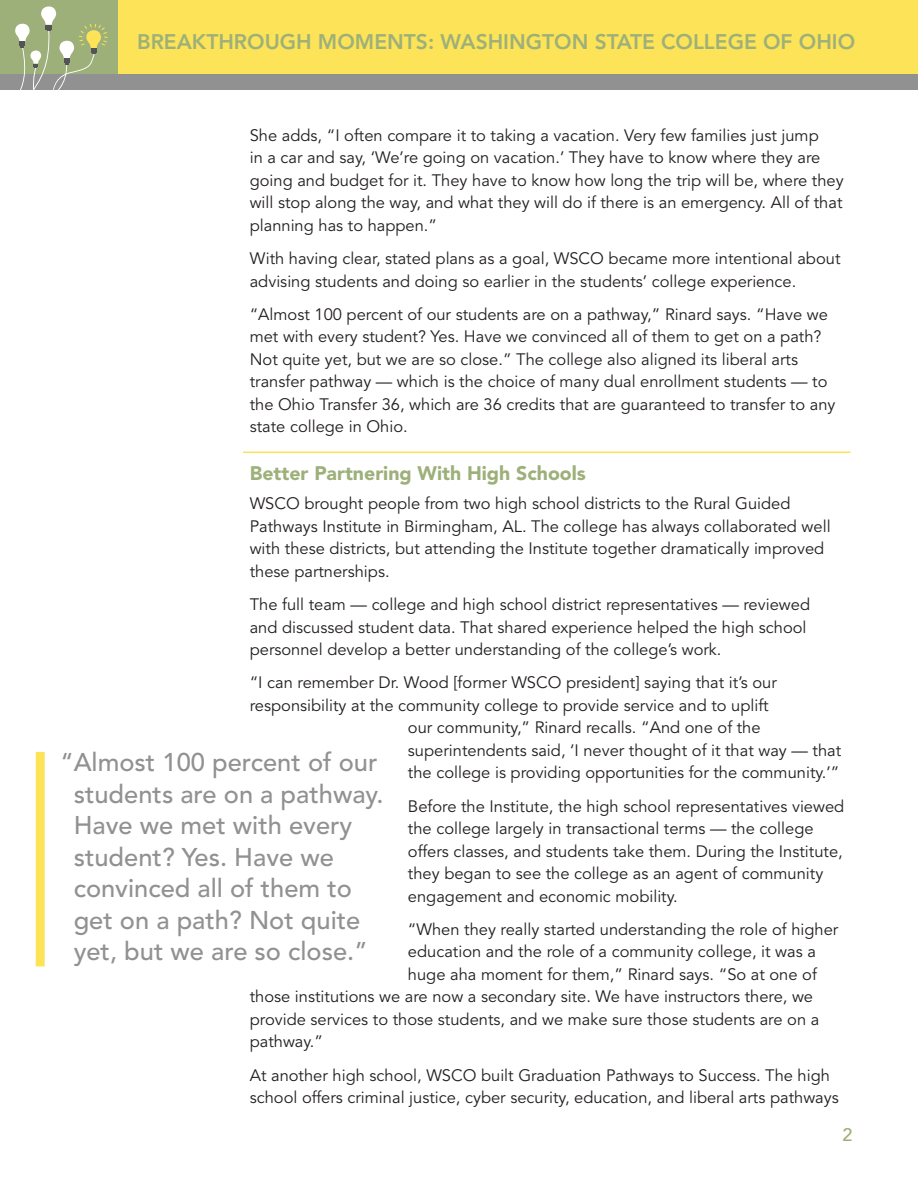
<style>
.page{position:relative;width:918px;height:1188px;background:#fff}
.page>*{position:absolute;margin:0;border:0;box-sizing:border-box;transform-origin:0 0}
.pull_quote{font:500 25.5px/31.5px "Avenir LT Std";color:#919191}
.t1{font:800 21px "Avenir LT Std";color:#9eb07a}
.A_head{font:900 19.5px "Avenir LT Std";color:#9eb07a}
.t2{font:500 18px "Avenir LT Std";color:#9eb07a}
.body{font:16.5px/22.5px "Avenir LT Std";color:#231f20}
</style>
<div class="page">
<div style="left:0;top:74px;width:918px;height:16px;background:#919191"></div>
<div style="left:0;top:0;width:118px;height:74px;background:#9eb07a"></div>
<div style="left:118px;top:0;width:800px;height:74px;background:#fce357"></div>
<svg style="left:15px;top:6px;width:93px;height:84px"></svg>
<hr style="left:243px;top:452px;width:607px;height:1px;background:#fce357">
<div style="left:36px;top:752px;width:9px;height:214px;background:#fce357"></div>
<p class="t1" style="left:137px;top:29px;width:720px">BREAKTHROUGH MOMENTS: WASHINGTON STATE COLLEGE OF OHIO</p>
<p class="body" style="left:250px;top:124px;width:595px">She adds, “I often compare it to taking a vacation. Very few families just jump<br>in a car and say, ‘We’re going on vacation.’ They have to know where they are going and budget for it. They have to know how long the trip will be, where they will stop along the way, and what they will do if there is an emergency. All of that planning has to happen.”</p>
<p class="body" style="left:250px;top:248px;width:592px">With having clear, stated plans as a goal, WSCO became more intentional about advising students and doing so earlier in the students’ college experience.</p>
<p class="body" style="left:250px;top:303px;width:587px">“Almost 100 percent of our students are on a pathway,” Rinard says. “Have we met with every student? Yes. Have we convinced all of them to get on a path?<br>Not quite yet, but we are so close.” The college also aligned its liberal arts transfer pathway — which is the choice of many dual enrollment students — to the Ohio Transfer 36, which are 36 credits that are guaranteed to transfer to any state college in Ohio.</p>
<p class="A_head" style="left:250px;top:461px;width:338px">Better Partnering With High Schools</p>
<p class="body" style="left:250px;top:493px;width:582px">WSCO brought people from two high school districts to the Rural Guided Pathways Institute in Birmingham, AL. The college has always collaborated well with these districts, but attending the Institute together dramatically improved these partnerships.</p>
<p class="body" style="left:250px;top:594px;width:562px">The full team — college and high school district representatives — reviewed and discussed student data. That shared experience helped the high school personnel develop a better understanding of the college’s work.</p>
<p class="body" style="left:250px;top:672px;width:529px">“I can remember Dr. Wood [former WSCO president] saying that it’s our</p>
<p class="body" style="left:250px;top:694px;width:521px">responsibility at the community college to provide service and to uplift</p>
<p class="body" style="left:408px;top:717px;width:354px">our community,” Rinard recalls. “And one of the</p>
<p class="body" style="left:408px;top:739px;width:435px">superintendents said, ‘I never thought of it that way — that</p>
<p class="body" style="left:408px;top:762px;width:433px">the college is providing opportunities for the community.’”</p>
<p class="body" style="left:408px;top:795px;width:438px">Before the Institute, the high school representatives viewed the college largely in transactional terms — the college offers classes, and students take them. During the Institute, they began to see the college as an agent of community engagement and economic mobility.</p>
<p class="body" style="left:408px;top:919px;width:432px">“When they really started understanding the role of higher</p>
<p class="body" style="left:408px;top:941px;width:409px">education and the role of a community college, it was a</p>
<p class="body" style="left:408px;top:964px;width:410px">huge aha moment for them,” Rinard says. “So at one of</p>
<p class="body" style="left:250px;top:986px;width:565px">those institutions we are now a secondary site. We have instructors there, we</p>
<p class="body" style="left:250px;top:1009px;width:571px">provide services to those students, and we make sure those students are on a</p>
<p class="body" style="left:250px;top:1031px;width:75px">pathway.”</p>
<p class="body" style="left:250px;top:1064px;width:591px">At another high school, WSCO built Graduation Pathways to Success. The high school offers criminal justice, cyber security, education, and liberal arts pathways</p>
<p class="pull_quote" style="left:74px;top:747px;width:311px;text-indent:-13px">“Almost 100 percent of our students are on a pathway.<br>Have we met with every student? Yes. Have we convinced all of them to get on a path? Not quite yet, but we are so close.”</p>
<p class="t2" style="left:842px;top:1124px;width:12px">2</p>
</div>
